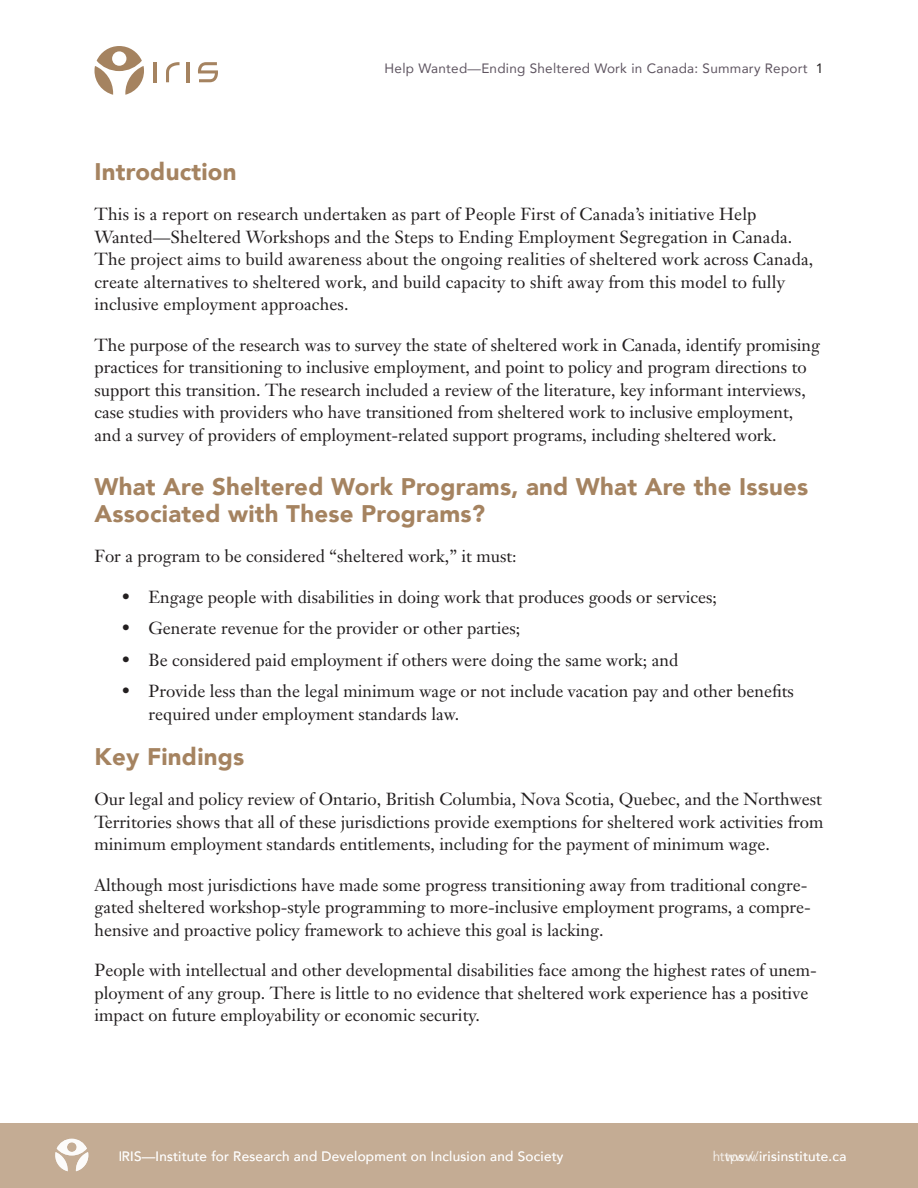
<style>
.page{position:relative;width:918px;height:1188px;background:#fff}
.page>*{position:absolute;margin:0;border:0;box-sizing:border-box;transform-origin:0 0}
.Heading_2{font:900 24px/27px "Avenir";letter-spacing:.01em;color:#a58360}
.List_Paragraph{font:17.25px/22.5px "Janson Text";color:#231f20}
.t1{font:13.5px "Avenir";letter-spacing:.02em;color:#fff}
.t2{font:13.5px "Avenir";letter-spacing:.02em;color:#5e5460}
.s1{color:#231f20}
</style>
<div class="page">
<svg style="left:198px;top:62px;width:20px;height:20px"></svg>
<hr style="left:186px;top:62px;width:3px;height:20px;background:#a58360">
<hr style="left:154px;top:62px;width:3px;height:20px;background:#a58360">
<svg style="left:166px;top:62px;width:14px;height:20px"></svg>
<svg style="left:95px;top:46px;width:49px;height:49px"></svg>
<div style="left:0;top:1123px;width:918px;height:65px;background:#c4ac94"></div>
<svg style="left:55px;top:1139px;width:33px;height:32px"></svg>
<p class="t2" style="left:385px;top:57px;width:440px">Help Wanted—Ending Sheltered Work in Canada: Summary Report <span class="s1">1</span></p>
<p class="Heading_2" style="left:94px;top:157px;width:144px">Introduction</p>
<p class="List_Paragraph" style="left:94px;top:203px;width:720px">This is a report on research undertaken as part of People First of Canada’s initiative Help Wanted—Sheltered Workshops and the Steps to Ending Employment Segregation in Canada.<br>The project aims to build awareness about the ongoing realities of sheltered work across Canada, create alternatives to sheltered work, and build capacity to shift away from this model to fully inclusive employment approaches.</p>
<p class="List_Paragraph" style="left:94px;top:333px;width:727px">The purpose of the research was to survey the state of sheltered work in Canada, identify promising practices for transitioning to inclusive employment, and point to policy and program directions to support this transition. The research included a review of the literature, key informant interviews, case studies with providers who have transitioned from sheltered work to inclusive employment, and a survey of providers of employment-related support programs, including sheltered work.</p>
<p class="Heading_2" style="left:94px;top:472px;width:715px">What Are Sheltered Work Programs, and What Are the Issues<br>Associated with These Programs?</p>
<p class="List_Paragraph" style="left:94px;top:545px;width:424px">For a program to be considered “sheltered work,” it must:</p>
<p class="List_Paragraph" style="left:122px;top:585px;width:597px">• Engage people with disabilities in doing work that produces goods or services;</p>
<p class="List_Paragraph" style="left:122px;top:617px;width:400px">• Generate revenue for the provider or other parties;</p>
<p class="List_Paragraph" style="left:122px;top:648px;width:558px">• Be considered paid employment if others were doing the same work; and</p>
<p class="List_Paragraph" style="left:148px;top:680px;width:647px;text-indent:-27px">• Provide less than the legal minimum wage or not include vacation pay and other benefits required under employment standards law.</p>
<p class="Heading_2" style="left:94px;top:742px;width:151px">Key Findings</p>
<p class="List_Paragraph" style="left:94px;top:788px;width:730px;text-align:justify">Our legal and policy review of Ontario, British Columbia, Nova Scotia, Quebec, and the Northwest Territories shows that all of these jurisdictions provide exemptions for sheltered work activities from minimum employment standards entitlements, including for the payment of minimum wage.</p>
<p class="List_Paragraph" style="left:94px;top:873px;width:718px">Although most jurisdictions have made some progress transitioning away from traditional congre&shy;gated sheltered workshop-style programming to more-inclusive employment programs, a compre&shy;hensive and proactive policy framework to achieve this goal is lacking.</p>
<p class="List_Paragraph" style="left:94px;top:959px;width:724px">People with intellectual and other developmental disabilities face among the highest rates of unem&shy;ployment of any group. There is little to no evidence that sheltered work experience has a positive impact on future employability or economic security.</p>
<p class="t1" style="left:118px;top:1145px;width:447px">IRIS—Institute for Research and Development on Inclusion and Society</p>
<p class="t1" style="left:712px;top:1145px;width:48px">https://</p>
<p class="t1" style="left:725px;top:1145px;width:123px">www.irisinstitute.ca</p>
</div>
